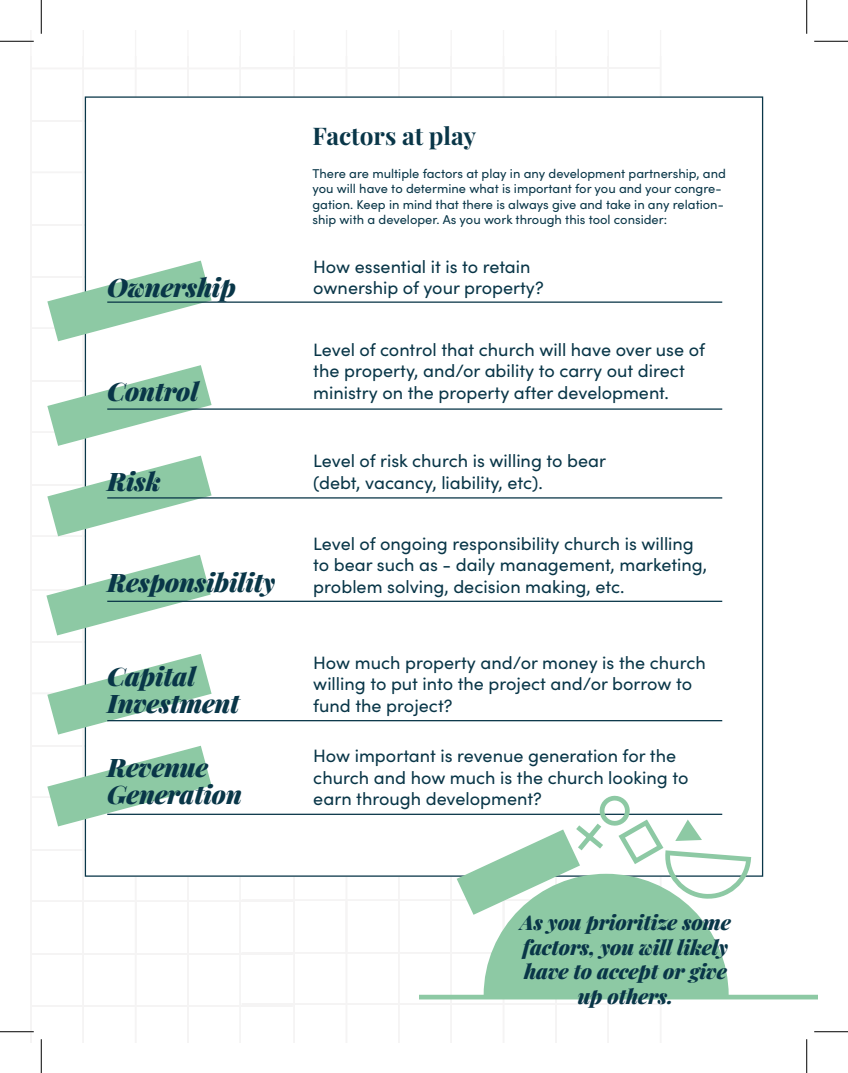
<style>
.page{position:relative;width:848px;height:1073px;background:#fff}
.page>*{position:absolute;margin:0;border:0;box-sizing:border-box;transform-origin:0 0}
.t1{font:italic 900 25.62px/26.9px "Playfair Display";letter-spacing:-.01em;color:#093648}
.t2{font:700 24.25px "Playfair Display";color:#093648}
.t3{font:italic 900 20.5px/24.5px "Playfair Display";letter-spacing:-.01em;color:#093648;text-align:center}
.t4{font:17.88px/21.5px "Sofia Pro";color:#093648}
.t5{font:12.75px/15.4px "Sofia Pro";color:#093648}
</style>
<div class="page">
<hr style="left:242px;top:56px;width:418px;height:1px;background:#f5f4f4">
<hr style="left:30px;top:56px;width:262px;height:1px;background:#f5f4f4">
<hr style="left:242px;top:30px;width:418px;height:1px;background:#f5f4f4">
<hr style="left:242px;top:67px;width:418px;height:2px;background:#f5f4f4">
<hr style="left:450px;top:30px;width:2px;height:193px;background:#f5f4f4">
<hr style="left:555px;top:30px;width:1px;height:193px;background:#f5f4f4">
<hr style="left:346px;top:30px;width:1px;height:193px;background:#f5f4f4">
<hr style="left:503px;top:30px;width:1px;height:193px;background:#f5f4f4">
<hr style="left:607px;top:30px;width:2px;height:193px;background:#f5f4f4">
<hr style="left:398px;top:30px;width:1px;height:193px;background:#f5f4f4">
<hr style="left:293px;top:30px;width:2px;height:193px;background:#f5f4f4">
<hr style="left:660px;top:30px;width:1px;height:193px;background:#f5f4f4">
<hr style="left:242px;top:899px;width:418px;height:1px;background:#f5f4f4">
<hr style="left:450px;top:536px;width:2px;height:416px;background:#f5f4f4">
<hr style="left:346px;top:536px;width:1px;height:416px;background:#f5f4f4">
<hr style="left:398px;top:536px;width:1px;height:416px;background:#f5f4f4">
<hr style="left:293px;top:536px;width:2px;height:416px;background:#f5f4f4">
<hr style="left:242px;top:1003px;width:418px;height:1px;background:#f5f4f4">
<hr style="left:242px;top:1056px;width:418px;height:1px;background:#f5f4f4">
<hr style="left:242px;top:952px;width:418px;height:1px;background:#f5f4f4">
<hr style="left:242px;top:1072px;width:418px;height:1px;background:#f5f4f4">
<hr style="left:450px;top:900px;width:2px;height:142px;background:#f5f4f4">
<hr style="left:555px;top:900px;width:1px;height:142px;background:#f5f4f4">
<hr style="left:346px;top:900px;width:1px;height:142px;background:#f5f4f4">
<hr style="left:503px;top:900px;width:1px;height:142px;background:#f5f4f4">
<hr style="left:607px;top:900px;width:2px;height:142px;background:#f5f4f4">
<hr style="left:398px;top:900px;width:1px;height:142px;background:#f5f4f4">
<hr style="left:293px;top:900px;width:2px;height:142px;background:#f5f4f4">
<hr style="left:660px;top:900px;width:1px;height:142px;background:#f5f4f4">
<hr style="left:30px;top:1005px;width:262px;height:1px;background:#f5f4f4">
<hr style="left:30px;top:1072px;width:262px;height:1px;background:#f5f4f4">
<hr style="left:30px;top:1056px;width:262px;height:1px;background:#f5f4f4">
<hr style="left:30px;top:953px;width:262px;height:1px;background:#f5f4f4">
<hr style="left:83px;top:902px;width:1px;height:140px;background:#f5f4f4">
<hr style="left:187px;top:902px;width:1px;height:140px;background:#f5f4f4">
<hr style="left:30px;top:902px;width:2px;height:140px;background:#f5f4f4">
<hr style="left:135px;top:902px;width:1px;height:140px;background:#f5f4f4">
<hr style="left:240px;top:902px;width:1px;height:140px;background:#f5f4f4">
<hr style="left:30px;top:745px;width:262px;height:1px;background:#f5f4f4">
<hr style="left:30px;top:849px;width:262px;height:1px;background:#f5f4f4">
<hr style="left:30px;top:641px;width:262px;height:1px;background:#f5f4f4">
<hr style="left:30px;top:796px;width:262px;height:2px;background:#f5f4f4">
<hr style="left:30px;top:900px;width:262px;height:1px;background:#f5f4f4">
<hr style="left:30px;top:692px;width:262px;height:2px;background:#f5f4f4">
<hr style="left:30px;top:589px;width:262px;height:2px;background:#f5f4f4">
<hr style="left:83px;top:538px;width:1px;height:415px;background:#f5f4f4">
<hr style="left:187px;top:538px;width:1px;height:415px;background:#f5f4f4">
<hr style="left:30px;top:538px;width:2px;height:415px;background:#f5f4f4">
<hr style="left:135px;top:538px;width:1px;height:415px;background:#f5f4f4">
<hr style="left:240px;top:538px;width:1px;height:415px;background:#f5f4f4">
<hr style="left:30px;top:380px;width:262px;height:1px;background:#f5f4f4">
<hr style="left:30px;top:484px;width:262px;height:1px;background:#f5f4f4">
<hr style="left:30px;top:276px;width:262px;height:2px;background:#f5f4f4">
<hr style="left:30px;top:431px;width:262px;height:2px;background:#f5f4f4">
<hr style="left:30px;top:535px;width:262px;height:2px;background:#f5f4f4">
<hr style="left:30px;top:328px;width:262px;height:1px;background:#f5f4f4">
<hr style="left:30px;top:224px;width:262px;height:2px;background:#f5f4f4">
<hr style="left:83px;top:173px;width:1px;height:416px;background:#f5f4f4">
<hr style="left:30px;top:173px;width:2px;height:416px;background:#f5f4f4">
<hr style="left:30px;top:120px;width:262px;height:2px;background:#f5f4f4">
<hr style="left:30px;top:68px;width:262px;height:1px;background:#f5f4f4">
<hr style="left:30px;top:172px;width:262px;height:1px;background:#f5f4f4">
<hr style="left:30px;top:30px;width:262px;height:1px;background:#f5f4f4">
<hr style="left:83px;top:30px;width:1px;height:195px;background:#f5f4f4">
<hr style="left:187px;top:30px;width:1px;height:195px;background:#f5f4f4">
<hr style="left:30px;top:30px;width:2px;height:195px;background:#f5f4f4">
<hr style="left:135px;top:30px;width:1px;height:195px;background:#f5f4f4">
<hr style="left:240px;top:30px;width:1px;height:195px;background:#f5f4f4">
<div style="left:85px;top:97px;width:677px;height:779px;background:#fff"></div>
<div style="left:419px;top:994px;width:398px;height:5px;background:#8dc9a4"></div>
<svg style="left:47px;top:365px;width:164px;height:81px"></svg>
<svg style="left:47px;top:455px;width:164px;height:81px"></svg>
<svg style="left:47px;top:260px;width:164px;height:81px"></svg>
<svg style="left:47px;top:654px;width:164px;height:80px"></svg>
<svg style="left:47px;top:745px;width:164px;height:81px"></svg>
<svg style="left:46px;top:554px;width:165px;height:81px"></svg>
<hr style="left:107px;top:301px;width:615px;height:2px;background:#093648">
<hr style="left:107px;top:408px;width:615px;height:2px;background:#093648">
<hr style="left:107px;top:497px;width:615px;height:1px;background:#093648">
<hr style="left:107px;top:600px;width:615px;height:2px;background:#093648">
<hr style="left:107px;top:720px;width:615px;height:1px;background:#093648">
<hr style="left:107px;top:813px;width:615px;height:2px;background:#093648">
<svg style="left:456px;top:795px;width:297px;height:200px"></svg>
<hr style="left:0;top:40px;width:34px;height:2px;background:#fff">
<hr style="left:0;top:1030px;width:34px;height:2px;background:#fff">
<hr style="left:40px;top:0;width:2px;height:34px;background:#fff">
<hr style="left:40px;top:1039px;width:2px;height:33px;background:#fff">
<hr style="left:0;top:41px;width:34px;height:1px;background:#000">
<hr style="left:814px;top:41px;width:34px;height:1px;background:#000">
<hr style="left:0;top:1031px;width:34px;height:1px;background:#000">
<hr style="left:814px;top:1031px;width:34px;height:1px;background:#000">
<hr style="left:41px;top:0;width:1px;height:34px;background:#000">
<hr style="left:41px;top:1039px;width:1px;height:33px;background:#000">
<hr style="left:806px;top:0;width:1px;height:34px;background:#000">
<hr style="left:806px;top:1039px;width:1px;height:33px;background:#000">
<h1 class="t1" style="left:107px;top:271px;width:130px">Ownership</h1>
<h1 class="t1" style="left:107px;top:376px;width:93px">Control</h1>
<h1 class="t1" style="left:107px;top:465px;width:55px">Risk</h1>
<h1 class="t1" style="left:107px;top:566px;width:169px">Responsibility</h1>
<h1 class="t1" style="left:107px;top:660px;width:134px">Capital<br>Investment</h1>
<h1 class="t1" style="left:107px;top:751px;width:136px">Revenue<br>Generation</h1>
<h2 class="t2" style="left:312px;top:116px;width:165px">Factors at play</h2>
<p class="t5" style="left:312px;top:165px;width:415px">There are multiple factors at play in any development partnership, and you will have to determine what is important for you and your congre&shy;gation. Keep in mind that there is always give and take in any relation&shy;ship with a developer. As you work through this tool consider:</p>
<p class="t4" style="left:313px;top:255px;width:232px">How essential it is to retain ownership of your property?</p>
<p class="t4" style="left:313px;top:338px;width:393px">Level of control that church will have over use of the property, and/or ability to carry out direct ministry on the property after development.</p>
<p class="t4" style="left:313px;top:449px;width:294px">Level of risk church is willing to bear (debt, vacancy, liability, etc).</p>
<p class="t4" style="left:313px;top:532px;width:395px">Level of ongoing responsibility church is willing to bear such as - daily management, marketing, problem solving, decision making, etc.</p>
<p class="t4" style="left:313px;top:651px;width:394px">How much property and/or money is the church willing to put into the project and/or borrow to fund the project?</p>
<p class="t4" style="left:313px;top:744px;width:376px">How important is revenue generation for the church and how much is the church looking to earn through development?</p>
<p class="t3" style="left:520px;top:908px;width:212px">As you prioritize some factors, you will likely have to accept or give up others.</p>
</div>
